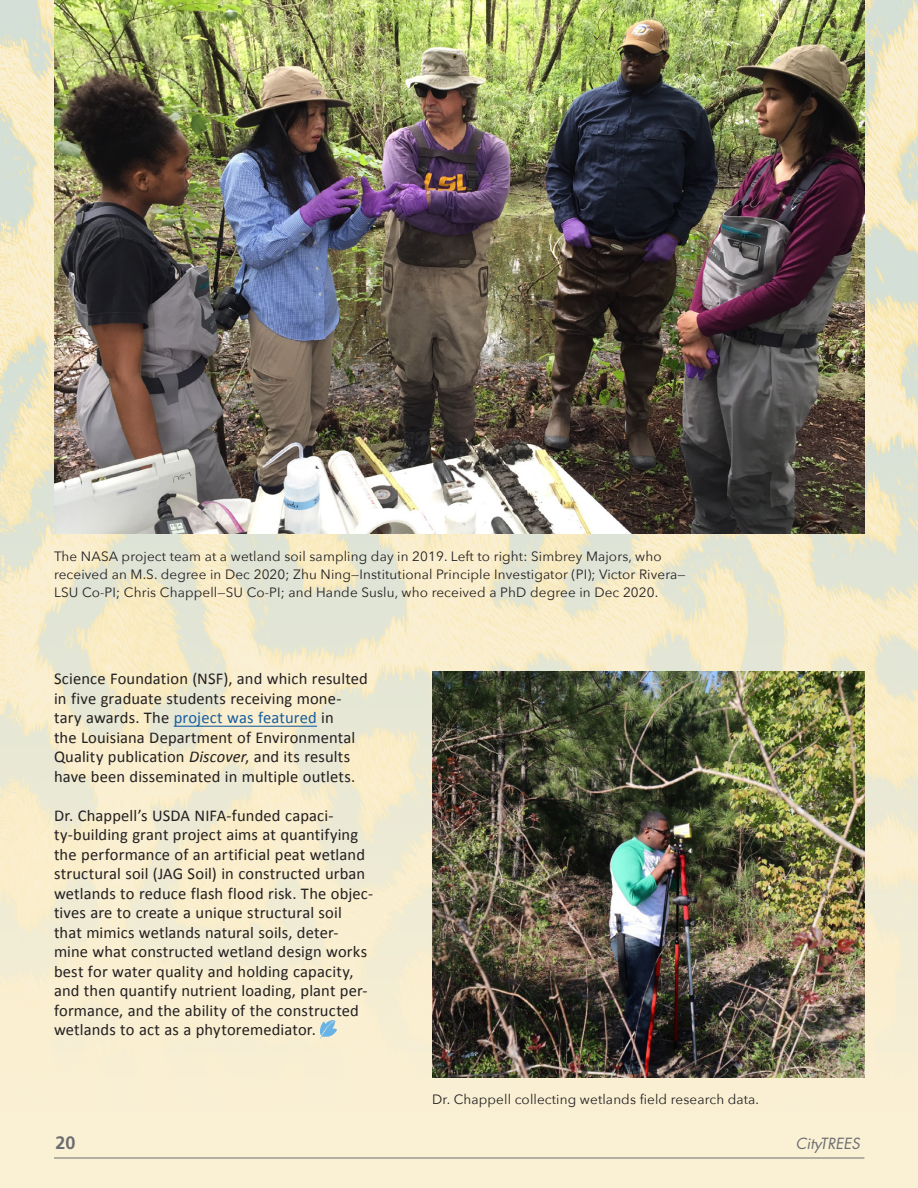
<style>
.page{position:relative;width:918px;height:1188px;background:#fff}
.page>*{position:absolute;margin:0;border:0;box-sizing:border-box;transform-origin:0 0}
.t1{font:700 18px "Frutiger LT Std";color:#6c6d70}
.calibri11{font:16.5px/19.5px "Calibri";letter-spacing:.01em;color:#231f20}
.t2{font:italic 15px "Futura PRO";color:#6c6d70}
.SGcaption{font:13.5px/18px "Avenir Next";letter-spacing:.01em;color:#231f20}
.s1{color:#175d9e}
.s2{font-style:italic}
</style>
<div class="page">
<img style="left:0;top:0;width:918px;height:1188px">
<img style="left:432px;top:672px;width:432px;height:405px">
<img style="left:54px;top:0;width:810px;height:534px">
<hr style="left:174px;top:726px;width:143px;height:1px;background:#175d9e">
<img style="left:320px;top:1021px;width:16px;height:17px">
<hr style="left:54px;top:1158px;width:810px;height:1px;background:#6c6d70">
<p class="SGcaption" style="left:54px;top:546px;width:633px">The NASA project team at a wetland soil sampling day in 2019. Left to right: Simbrey Majors, who received an M.S. degree in Dec 2020; Zhu Ning—Institutional Principle Investigator (PI); Victor Rivera—<br>LSU Co-PI; Chris Chappell—SU Co-PI; and Hande Suslu, who received a PhD degree in Dec 2020.</p>
<p class="calibri11" style="left:54px;top:669px;width:315px">Science Foundation (NSF), and which resulted in five graduate students receiving mone&shy;tary awards. The <span class="s1">project was featured</span> in<br>the Louisiana Department of Environmental Quality publication <span class="s2">Discover</span>, and its results have been disseminated in multiple outlets.</p>
<p class="calibri11" style="left:54px;top:806px;width:320px">Dr. Chappell’s USDA NIFA-funded capaci&shy;ty-building grant project aims at quantifying the performance of an artificial peat wetland structural soil (JAG Soil) in constructed urban wetlands to reduce flash flood risk. The objec&shy;tives are to create a unique structural soil that mimics wetlands natural soils, deter&shy;mine what constructed wetland design works best for water quality and holding capacity, and then quantify nutrient loading, plant per&shy;formance, and the ability of the constructed wetlands to act as a phytoremediator.</p>
<p class="SGcaption" style="left:432px;top:1090px;width:328px">Dr. Chappell collecting wetlands field research data.</p>
<p class="t1" style="left:56px;top:1132px;width:22px">20</p>
<p class="t2" style="left:795px;top:1134px;width:66px">CityTREES</p>
</div>
